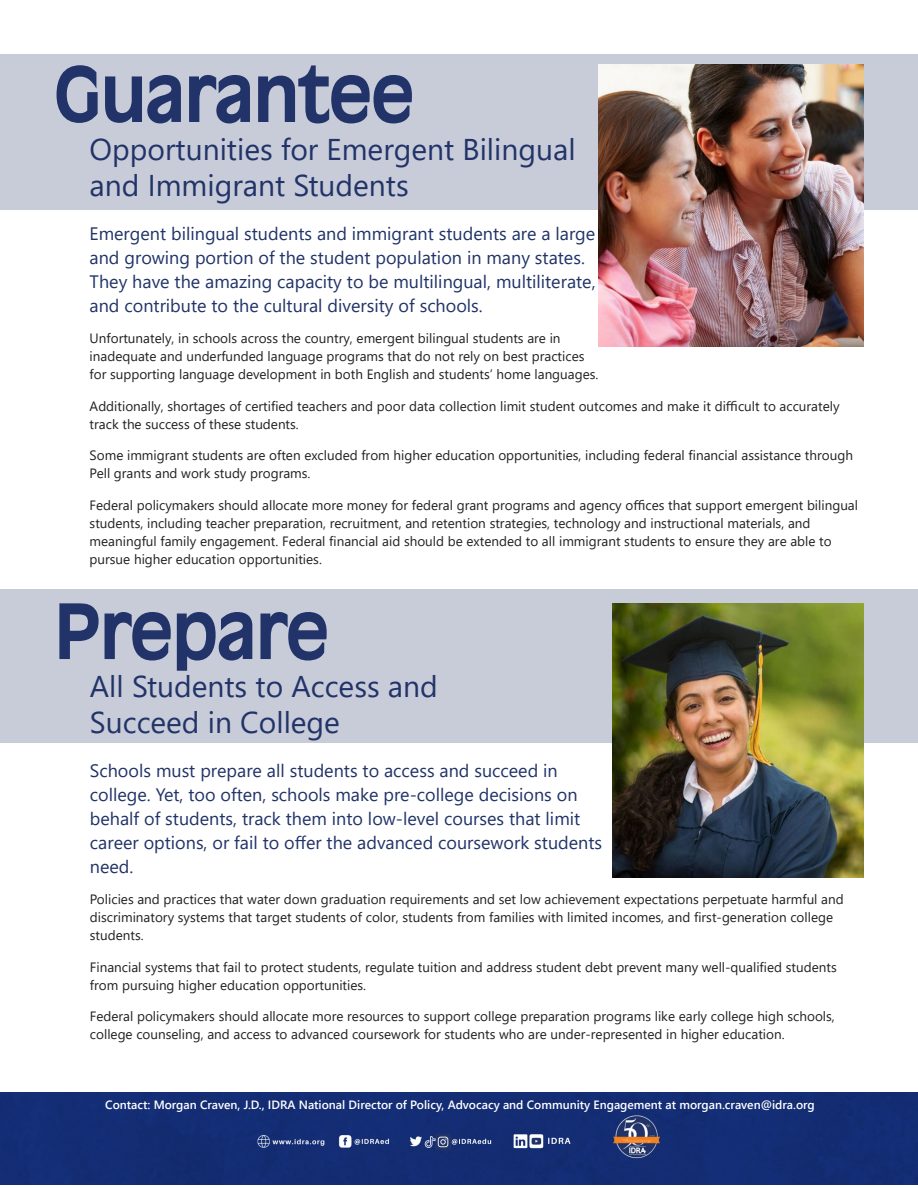
<style>
.page{position:relative;width:918px;height:1188px;background:#fff}
.page>*{position:absolute;margin:0;border:0;box-sizing:border-box;transform-origin:0 0}
.t1{font:700 72px "Antiqua 101";color:#213368}
.t2{font:30px/36px "Segoe UI";color:#213368}
.t3{font:18px/24px "Segoe UI";color:#213368}
.t4{font:13.5px/18px "Segoe UI";color:#231f20}
.t5{font:600 12px "Segoe UI";color:#fff}
</style>
<div class="page">
<div style="left:1px;top:1092px;width:916px;height:93px;background:#142d74"></div>
<div style="left:0;top:589px;width:917px;height:154px;background:#c8ccd9"></div>
<div style="left:0;top:54px;width:918px;height:156px;background:#c8ccd9"></div>
<img style="left:599px;top:64px;width:265px;height:282px">
<img style="left:612px;top:604px;width:252px;height:273px">
<p class="t1" style="left:54px;top:44px;width:361px">Guarantee</p>
<p class="t2" style="left:90px;top:129px;width:487px">Opportunities for Emergent Bilingual and Immigrant Students</p>
<p class="t3" style="left:90px;top:220px;width:507px">Emergent bilingual students and immigrant students are a large and growing portion of the student population in many states.<br>They have the amazing capacity to be multilingual, multiliterate, and contribute to the cultural diversity of schools.</p>
<p class="t4" style="left:90px;top:328px;width:510px">Unfortunately, in schools across the country, emergent bilingual students are in inadequate and underfunded language programs that do not rely on best practices for supporting language development in both English and students’ home languages.</p>
<p class="t4" style="left:90px;top:396px;width:751px">Additionally, shortages of certified teachers and poor data collection limit student outcomes and make it difficult to accurately track the success of these students.</p>
<p class="t4" style="left:90px;top:445px;width:765px">Some immigrant students are often excluded from higher education opportunities, including federal financial assistance through<br>Pell grants and work study programs.</p>
<p class="t4" style="left:90px;top:495px;width:770px">Federal policymakers should allocate more money for federal grant programs and agency offices that support emergent bilingual students, including teacher preparation, recruitment, and retention strategies, technology and instructional materials, and meaningful family engagement. Federal financial aid should be extended to all immigrant students to ensure they are able to pursue higher education opportunities.</p>
<p class="t1" style="left:54px;top:581px;width:276px">Prepare</p>
<p class="t2" style="left:90px;top:666px;width:349px">All Students to Access and<br>Succeed in College</p>
<p class="t3" style="left:90px;top:757px;width:514px">Schools must prepare all students to access and succeed in college. Yet, too often, schools make pre-college decisions on behalf of students, track them into low-level courses that limit career options, or fail to offer the advanced coursework students need.</p>
<p class="t4" style="left:90px;top:889px;width:755px">Policies and practices that water down graduation requirements and set low achievement expectations perpetuate harmful and discriminatory systems that target students of color, students from families with limited incomes, and first-generation college students.</p>
<p class="t4" style="left:90px;top:957px;width:748px">Financial systems that fail to protect students, regulate tuition and address student debt prevent many well-qualified students from pursuing higher education opportunities.</p>
<p class="t4" style="left:90px;top:1006px;width:746px">Federal policymakers should allocate more resources to support college preparation programs like early college high schools, college counseling, and access to advanced coursework for students who are under-represented in higher education.</p>
<p class="t5" style="left:105px;top:1093px;width:711px">Contact: Morgan Craven, J.D., IDRA National Director of Policy, Advocacy and Community Engagement at morgan.craven@idra.org</p>
</div>
